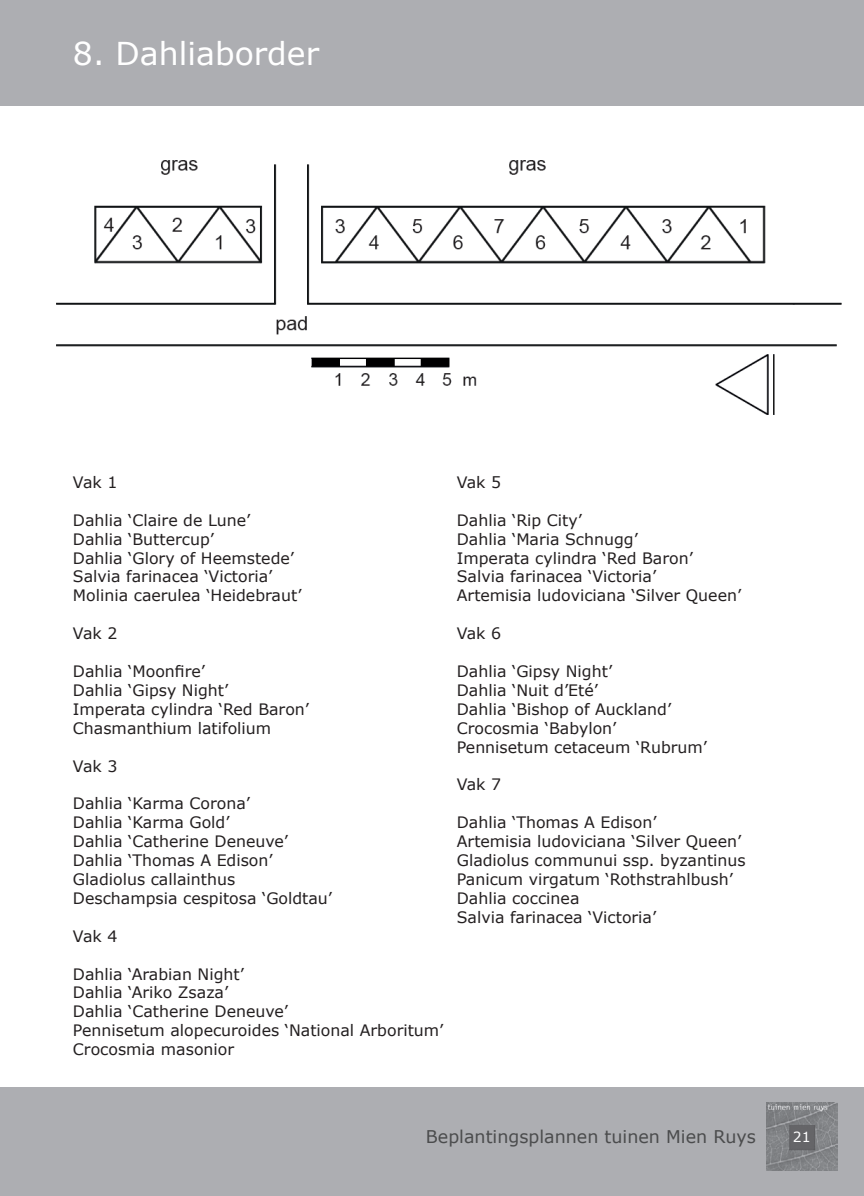
<style>
.page{position:relative;width:864px;height:1196px;background:#fff}
.page>*{position:absolute;margin:0;border:0;box-sizing:border-box;transform-origin:0 0}
.t1{font:31.5px "Verdana";color:#fff}
.t2{font:17.5px "Verdana";color:#4b4c4d}
.t3{font:15.75px/18.9px "Verdana";color:#231f20}
.t4{font:14px "Verdana";color:#fff}
</style>
<div class="page">
<div style="left:0;top:1087px;width:863px;height:109px;background:#adaeb2"></div>
<div style="left:0;top:0;width:863px;height:106px;background:#adaeb2"></div>
<img style="left:766px;top:1103px;width:71px;height:67px">
<img style="left:56px;top:160px;width:786px;height:255px">
<h1 class="t1" style="left:73px;top:32px;width:247px">8. Dahliaborder</h1>
<p class="t3" style="left:73px;top:472px;width:46px">Vak 1</p>
<p class="t3" style="left:73px;top:510px;width:230px">Dahlia ‘Claire de Lune’<br>Dahlia ‘Buttercup’<br>Dahlia ‘Glory of Heemstede’<br>Salvia farinacea ‘Victoria’<br>Molinia caerulea ‘Heidebraut’</p>
<p class="t3" style="left:73px;top:624px;width:46px">Vak 2</p>
<p class="t3" style="left:73px;top:661px;width:237px">Dahlia ‘Moonfire’<br>Dahlia ‘Gipsy Night’<br>Imperata cylindra ‘Red Baron’<br>Chasmanthium latifolium</p>
<p class="t3" style="left:73px;top:756px;width:46px">Vak 3</p>
<p class="t3" style="left:73px;top:794px;width:260px">Dahlia ‘Karma Corona’<br>Dahlia ‘Karma Gold’<br>Dahlia ‘Catherine Deneuve’<br>Dahlia ‘Thomas A Edison’<br>Gladiolus callainthus<br>Deschampsia cespitosa ‘Goldtau’</p>
<p class="t3" style="left:73px;top:926px;width:46px">Vak 4</p>
<p class="t3" style="left:73px;top:964px;width:372px">Dahlia ‘Arabian Night’<br>Dahlia ‘Ariko Zsaza’<br>Dahlia ‘Catherine Deneuve’<br>Pennisetum alopecuroides ‘National Arboritum’<br>Crocosmia masonior</p>
<p class="t3" style="left:456px;top:472px;width:46px">Vak 5</p>
<p class="t3" style="left:456px;top:510px;width:286px">Dahlia ‘Rip City’<br>Dahlia ‘Maria Schnugg’<br>Imperata cylindra ‘Red Baron’<br>Salvia farinacea ‘Victoria’<br>Artemisia ludoviciana ‘Silver Queen’</p>
<p class="t3" style="left:456px;top:624px;width:46px">Vak 6</p>
<p class="t3" style="left:456px;top:661px;width:252px">Dahlia ‘Gipsy Night’<br>Dahlia ‘Nuit d’Eté’<br>Dahlia ‘Bishop of Auckland’<br>Crocosmia ‘Babylon’<br>Pennisetum cetaceum ‘Rubrum’</p>
<p class="t3" style="left:456px;top:775px;width:46px">Vak 7</p>
<p class="t3" style="left:456px;top:813px;width:290px">Dahlia ‘Thomas A Edison’<br>Artemisia ludoviciana ‘Silver Queen’<br>Gladiolus communui ssp. byzantinus<br>Panicum virgatum ‘Rothstrahlbush’<br>Dahlia coccinea<br>Salvia farinacea ‘Victoria’</p>
<p class="t2" style="left:425px;top:1124px;width:331px">Beplantingsplannen tuinen Mien Ruys</p>
<p class="t4" style="left:792px;top:1127px;width:19px">21</p>
</div>
